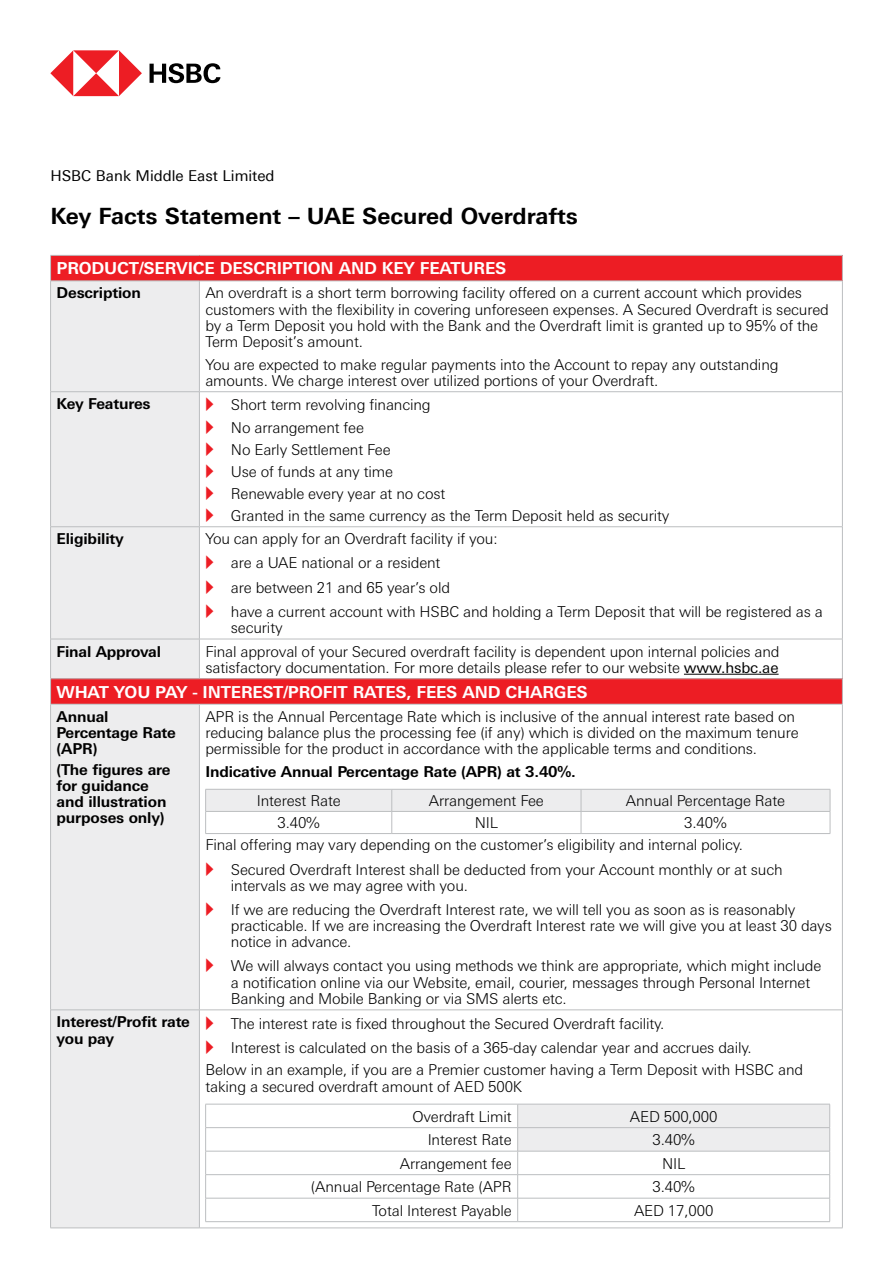
<style>
.page{position:relative;width:893px;height:1263px;background:#fff}
.page>*{position:absolute;margin:0;border:0;box-sizing:border-box;transform-origin:0 0}
.t1{font:700 22.5px "Univers Next Arabic";color:#000}
.t2{font:700 16.5px "Univers Nextfor HSBC";letter-spacing:-.01em;color:#fff}
.List_Paragraph{font:300 15px/16.2px "Univers Nextfor HSBC";letter-spacing:-.01em;color:#000}
.t3{font:700 15px/16.2px "Univers Nextfor HSBC";letter-spacing:-.01em;color:#000}
.t4{font:15px "Univers Next Arabic";color:#000}
.s1{font-weight:400}
</style>
<div class="page">
<svg style="left:50px;top:50px;width:92px;height:46px"></svg>
<svg style="left:150px;top:63px;width:70px;height:20px"></svg>
<div style="left:51px;top:255px;width:791px;height:26px;background:#ed1d24"></div>
<div style="left:51px;top:282px;width:148px;height:945px;background:#ededee"></div>
<div style="left:51px;top:679px;width:791px;height:25px;background:#ed1d24"></div>
<hr style="left:50px;top:255px;width:149px;height:1px;background:#bcbec0">
<svg style="left:50px;top:256px;width:1px;height:25px"></svg>
<hr style="left:199px;top:255px;width:644px;height:1px;background:#bcbec0">
<svg style="left:842px;top:256px;width:1px;height:25px"></svg>
<hr style="left:50px;top:281px;width:149px;height:1px;background:#bcbec0">
<hr style="left:50px;top:281px;width:1px;height:110px;background:#bcbec0">
<hr style="left:199px;top:281px;width:644px;height:1px;background:#bcbec0">
<hr style="left:199px;top:281px;width:1px;height:110px;background:#bcbec0">
<hr style="left:842px;top:281px;width:1px;height:110px;background:#bcbec0">
<hr style="left:50px;top:391px;width:149px;height:1px;background:#bcbec0">
<hr style="left:50px;top:392px;width:1px;height:134px;background:#bcbec0">
<hr style="left:199px;top:391px;width:644px;height:1px;background:#bcbec0">
<hr style="left:199px;top:392px;width:1px;height:134px;background:#bcbec0">
<hr style="left:842px;top:392px;width:1px;height:134px;background:#bcbec0">
<hr style="left:50px;top:526px;width:149px;height:1px;background:#bcbec0">
<hr style="left:50px;top:527px;width:1px;height:112px;background:#bcbec0">
<hr style="left:199px;top:526px;width:644px;height:1px;background:#bcbec0">
<hr style="left:199px;top:527px;width:1px;height:112px;background:#bcbec0">
<hr style="left:842px;top:527px;width:1px;height:112px;background:#bcbec0">
<hr style="left:50px;top:639px;width:149px;height:1px;background:#bcbec0">
<hr style="left:50px;top:639px;width:1px;height:39px;background:#bcbec0">
<hr style="left:199px;top:639px;width:644px;height:1px;background:#bcbec0">
<hr style="left:199px;top:639px;width:1px;height:39px;background:#bcbec0">
<hr style="left:842px;top:639px;width:1px;height:39px;background:#bcbec0">
<hr style="left:50px;top:678px;width:149px;height:1px;background:#bcbec0">
<svg style="left:50px;top:679px;width:1px;height:25px"></svg>
<hr style="left:199px;top:678px;width:644px;height:1px;background:#bcbec0">
<svg style="left:842px;top:679px;width:1px;height:25px"></svg>
<hr style="left:50px;top:704px;width:149px;height:1px;background:#bcbec0">
<hr style="left:50px;top:704px;width:1px;height:306px;background:#bcbec0">
<hr style="left:199px;top:704px;width:644px;height:1px;background:#bcbec0">
<hr style="left:199px;top:704px;width:1px;height:306px;background:#bcbec0">
<hr style="left:842px;top:704px;width:1px;height:306px;background:#bcbec0">
<hr style="left:50px;top:1009px;width:149px;height:1px;background:#bcbec0">
<hr style="left:50px;top:1010px;width:1px;height:218px;background:#bcbec0">
<hr style="left:199px;top:1009px;width:644px;height:1px;background:#bcbec0">
<hr style="left:199px;top:1010px;width:1px;height:218px;background:#bcbec0">
<hr style="left:842px;top:1010px;width:1px;height:218px;background:#bcbec0">
<hr style="left:50px;top:1227px;width:149px;height:1px;background:#bcbec0">
<hr style="left:199px;top:1227px;width:644px;height:1px;background:#bcbec0">
<hr style="left:684px;top:674px;width:95px;height:1px;background:#000">
<hr style="left:205px;top:833px;width:187px;height:1px;background:#bcbec0">
<hr style="left:392px;top:833px;width:189px;height:1px;background:#bcbec0">
<hr style="left:581px;top:833px;width:249px;height:1px;background:#bcbec0">
<svg style="left:205px;top:789px;width:626px;height:44px"></svg>
<hr style="left:581px;top:811px;width:249px;height:1px;background:#bcbec0">
<svg style="left:206px;top:1128px;width:311px;height:70px"></svg>
<hr style="left:205px;top:1104px;width:313px;height:1px;background:#bcbec0">
<hr style="left:205px;top:1127px;width:313px;height:1px;background:#bcbec0">
<hr style="left:205px;top:1151px;width:313px;height:1px;background:#bcbec0">
<hr style="left:205px;top:1174px;width:313px;height:1px;background:#bcbec0">
<hr style="left:205px;top:1198px;width:313px;height:1px;background:#bcbec0">
<svg style="left:205px;top:1104px;width:1px;height:117px"></svg>
<svg style="left:517px;top:1104px;width:313px;height:117px"></svg>
<hr style="left:205px;top:1221px;width:313px;height:1px;background:#bcbec0">
<hr style="left:518px;top:1221px;width:312px;height:1px;background:#bcbec0">
<p class="t4" style="left:50px;top:167px;width:226px">HSBC Bank Middle East Limited</p>
<p class="t1" style="left:50px;top:203px;width:529px">Key Facts Statement – UAE Secured Overdrafts</p>
<p class="t2" style="left:57px;top:257px;width:451px">PRODUCT/SERVICE DESCRIPTION AND KEY FEATURES</p>
<p class="List_Paragraph" style="left:205px;top:284px;width:598px">An overdraft is a short term borrowing facility offered on a current account which provides</p>
<p class="t3" style="left:57px;top:284px;width:86px">Description</p>
<p class="t3" style="left:57px;top:395px;width:96px">Key Features</p>
<p class="t3" style="left:57px;top:530px;width:69px">Eligibility</p>
<p class="t3" style="left:57px;top:642px;width:106px">Final Approval</p>
<p class="List_Paragraph" style="left:205px;top:300px;width:625px">customers with the flexibility in covering unforeseen expenses A. Secured Overdraft is secured by a Term Deposit you hold with the Bank and the Overdraft limit is granted up to 95% of the<br>Term Deposit s’ amount.</p>
<p class="List_Paragraph" style="left:205px;top:355px;width:575px">You are expected to make regular payments into the Account to repay any outstanding amounts. We charge interest over utilized portions of your Overdraft.</p>
<p class="List_Paragraph" style="left:231px;top:396px;width:201px">Short term revolving financing</p>
<p class="List_Paragraph" style="left:231px;top:418px;width:135px">No arrangement fee</p>
<p class="List_Paragraph" style="left:231px;top:440px;width:161px">No Early Settlement Fee</p>
<p class="List_Paragraph" style="left:231px;top:462px;width:164px">Use of funds at any time</p>
<p class="List_Paragraph" style="left:231px;top:484px;width:216px">Renewable every year at no cost</p>
<p class="List_Paragraph" style="left:231px;top:506px;width:440px">Granted in the same currency as the Term Deposit held as security</p>
<p class="List_Paragraph" style="left:205px;top:530px;width:294px">You can apply for an Overdraft facility if you:</p>
<p class="List_Paragraph" style="left:231px;top:554px;width:211px">are a UAE national or a resident</p>
<p class="List_Paragraph" style="left:231px;top:578px;width:221px">are between 21 and 65 year s’ old</p>
<p class="List_Paragraph" style="left:231px;top:602px;width:593px">have a current account with HSBC and holding a Term Deposit that will be registered as a</p>
<p class="List_Paragraph" style="left:231px;top:618px;width:53px">security</p>
<p class="List_Paragraph" style="left:205px;top:642px;width:576px">Final approval of your Secured overdraft facility is dependent upon internal policies and</p>
<p class="List_Paragraph" style="left:205px;top:658px;width:575px">satisfactory documentation. For more details please refer to our website <span class="s1">www.hsbc.ae</span></p>
<p class="t2" style="left:57px;top:680px;width:533px">WHAT YOU PAY - INTEREST/PROFIT RATES, FEES AND CHARGES</p>
<p class="t3" style="left:57px;top:707px;width:121px">Annual<br>Percentage Rate (APR(</p>
<p class="t3" style="left:57px;top:760px;width:115px">(The figures are for guidance and illustration purposes only(</p>
<p class="List_Paragraph" style="left:205px;top:707px;width:595px">APR is the Annual Percentage Rate which is inclusive of the annual interest rate based on reducing balance plus the processing fee (if any) which is divided on the maximum tenure permissible for the product in accordance with the applicable terms and conditions.</p>
<p class="t3" style="left:205px;top:762px;width:372px">Indicative Annual Percentage Rate (APR) at 3.40%.</p>
<p class="List_Paragraph" style="left:626px;top:792px;width:161px">Annual Percentage Rate</p>
<p class="List_Paragraph" style="left:257px;top:792px;width:86px">Interest Rate</p>
<p class="List_Paragraph" style="left:429px;top:792px;width:117px">Arrangement Fee</p>
<p class="List_Paragraph" style="left:277px;top:814px;width:44px">3.40%</p>
<p class="List_Paragraph" style="left:205px;top:836px;width:539px">Final offering may vary depending on the customer s’ eligibility and internal policy.</p>
<p class="List_Paragraph" style="left:231px;top:860px;width:553px">Secured Overdraft Interest shall be deducted from your Account monthly or at such</p>
<p class="List_Paragraph" style="left:231px;top:876px;width:239px">intervals as we may agree with you.</p>
<p class="List_Paragraph" style="left:231px;top:900px;width:566px">If we are reducing the Overdraft Interest rate, we will tell you as soon as is reasonably</p>
<p class="List_Paragraph" style="left:231px;top:917px;width:602px">practicable If. we are increasing the Overdraft Interest rate we will give you at least 30 days notice in advance.</p>
<p class="List_Paragraph" style="left:231px;top:957px;width:592px">We will always contact you using methods we think are appropriate, which might include</p>
<p class="List_Paragraph" style="left:231px;top:973px;width:581px">a notification online via our Website, email, courier, messages through Personal Internet<br>Banking and Mobile Banking or via SMS alerts etc.</p>
<p class="List_Paragraph" style="left:684px;top:814px;width:44px">3.40%</p>
<p class="List_Paragraph" style="left:475px;top:814px;width:25px">NIL</p>
<p class="t3" style="left:57px;top:1013px;width:135px">Interest/Profit rate you pay</p>
<p class="List_Paragraph" style="left:231px;top:1014px;width:435px">The interest rate is fixed throughout the Secured Overdraft facility.</p>
<p class="List_Paragraph" style="left:231px;top:1038px;width:522px">Interest is calculated on the basis of a 365-day calendar year and accrues daily.</p>
<p class="List_Paragraph" style="left:205px;top:1061px;width:599px">Below in an example if, you are a Premier customer having a Term Deposit with HSBC and taking a secured overdraft amount of AED 500K</p>
<p class="List_Paragraph" style="left:630px;top:1107px;width:89px">AED 500,000</p>
<p class="List_Paragraph" style="left:412px;top:1107px;width:101px">Overdraft Limit</p>
<p class="List_Paragraph" style="left:428px;top:1131px;width:85px">Interest Rate</p>
<p class="List_Paragraph" style="left:652px;top:1131px;width:44px">3.40%</p>
<p class="List_Paragraph" style="left:400px;top:1154px;width:113px">Arrangement fee</p>
<p class="List_Paragraph" style="left:662px;top:1154px;width:25px">NIL</p>
<p class="List_Paragraph" style="left:311px;top:1178px;width:202px">)Annual Percentage Rate (APR</p>
<p class="List_Paragraph" style="left:652px;top:1178px;width:44px">3.40%</p>
<p class="List_Paragraph" style="left:372px;top:1201px;width:141px">Total Interest Payable</p>
<p class="List_Paragraph" style="left:634px;top:1201px;width:81px">AED 17,000</p>
</div>
